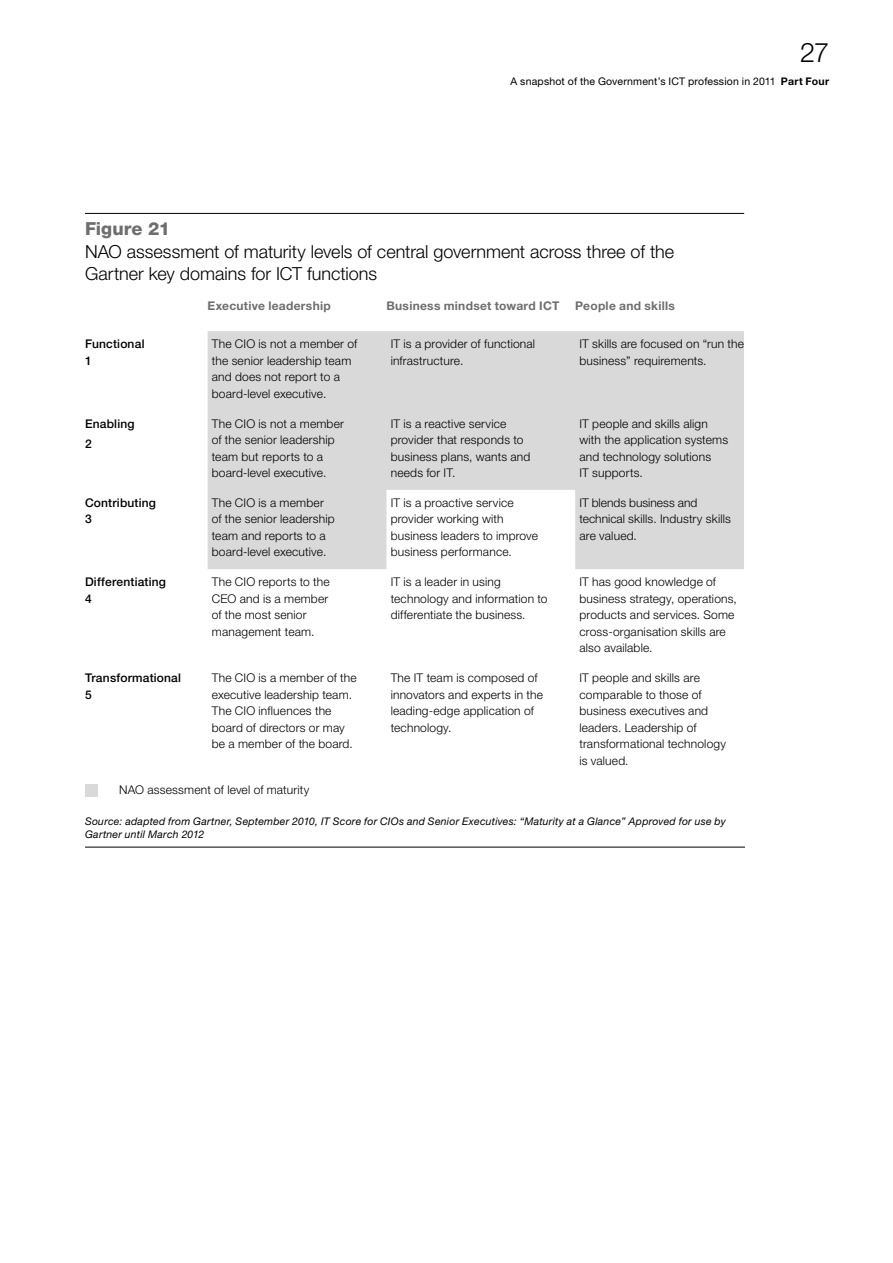
<style>
.page{position:relative;width:893px;height:1263px;background:#fff}
.page>*{position:absolute;margin:0;border:0;box-sizing:border-box;transform-origin:0 0}
.t1{font:300 27px "Helvetica Neue LT Std";color:#000}
.t2{font:300 18px/22.5px "Helvetica Neue LT Std";color:#000}
.t3{font:800 18px "Helvetica Neue LT Std";color:#6f6e6e}
.t4{font:300 12px/16.5px "Helvetica Neue LT Std";letter-spacing:.015em;color:#000}
.t5{font:500 12px/16.5px "Helvetica Neue LT Std";letter-spacing:.015em;color:#000}
.t6{font:700 12px "Helvetica Neue LT Std";letter-spacing:.025em;color:#6f6e6e}
.t7{font:italic 10.5px/13.5px "Helvetica Neue LT Std";letter-spacing:.02em;color:#000}
.t8{font:10.5px "Helvetica Neue LT Std";letter-spacing:.015em;color:#000}
.s1{font-weight:700}
</style>
<div class="page">
<hr style="left:85px;top:213px;width:659px;height:1px;background:#000">
<svg style="left:208px;top:331px;width:536px;height:238px;fill:#d9d9d9"></svg>
<hr style="left:85px;top:847px;width:659px;height:1px;background:#000">
<div style="left:85px;top:784px;width:13px;height:13px;background:#d9d9d9"></div>
<h1 class="t1" style="left:800px;top:36px;width:30px">27</h1>
<p class="t8" style="left:511px;top:75px;width:320px">A snapshot of the Government’s ICT profession in 2011 <span class="s1">Part Four</span></p>
<h2 class="t3" style="left:85px;top:218px;width:87px">Figure 21</h2>
<h2 class="t2" style="left:85px;top:239px;width:591px">NAO assessment of maturity levels of central government across three of the<br>Gartner key domains for ICT functions</h2>
<p class="t6" style="left:208px;top:298px;width:125px">Executive leadership</p>
<p class="t6" style="left:386px;top:298px;width:174px">Business mindset toward ICT</p>
<p class="t6" style="left:575px;top:298px;width:101px">People and skills</p>
<p class="t5" style="left:85px;top:336px;width:61px">Functional<br>1</p>
<p class="t4" style="left:212px;top:335px;width:147px">The CIO is not a member of the senior leadership team and does not report to a board-level executive.</p>
<p class="t4" style="left:391px;top:335px;width:146px">IT is a provider of functional infrastructure.</p>
<p class="t4" style="left:579px;top:335px;width:166px">IT skills are focused on “run the business” requirements.</p>
<p class="t5" style="left:85px;top:413px;width:51px;line-height:20.7px">Enabling<br>2</p>
<p class="t4" style="left:212px;top:415px;width:134px">The CIO is not a member of the senior leadership team but reports to a board-level executive.</p>
<p class="t4" style="left:391px;top:415px;width:141px">IT is a reactive service provider that responds to business plans, wants and needs for IT.</p>
<p class="t4" style="left:579px;top:415px;width:150px">IT people and skills align with the application systems and technology solutions<br>IT supports.</p>
<p class="t5" style="left:85px;top:494px;width:72px">Contributing<br>3</p>
<p class="t4" style="left:212px;top:494px;width:124px">The CIO is a member of the senior leadership team and reports to a board-level executive.</p>
<p class="t4" style="left:391px;top:494px;width:149px">IT is a proactive service provider working with business leaders to improve business performance.</p>
<p class="t4" style="left:579px;top:494px;width:153px">IT blends business and technical skills. Industry skills are valued.</p>
<p class="t5" style="left:85px;top:574px;width:82px">Differentiating<br>4</p>
<p class="t4" style="left:212px;top:573px;width:119px">The CIO reports to the<br>CEO and is a member of the most senior management team.</p>
<p class="t4" style="left:391px;top:573px;width:158px">IT is a leader in using technology and information to differentiate the business.</p>
<p class="t4" style="left:579px;top:573px;width:159px">IT has good knowledge of business strategy, operations, products and services. Some cross-organisation skills are also available.</p>
<p class="t5" style="left:85px;top:669px;width:98px">Transformational<br>5</p>
<p class="t4" style="left:212px;top:669px;width:146px">The CIO is a member of the executive leadership team.<br>The CIO influences the board of directors or may be a member of the board.</p>
<p class="t4" style="left:391px;top:669px;width:154px">The IT team is composed of innovators and experts in the leading-edge application of technology.</p>
<p class="t4" style="left:579px;top:669px;width:148px">IT people and skills are comparable to those of business executives and leaders. Leadership of transformational technology is valued.</p>
<p class="t4" style="left:119px;top:781px;width:192px">NAO assessment of level of maturity</p>
<p class="t7" style="left:85px;top:814px;width:642px">Source: adapted from Gartner, September 2010, IT Score for CIOs and Senior Executives: “Maturity at a Glance” Approved for use by<br>Gartner until March 2012</p>
</div>
